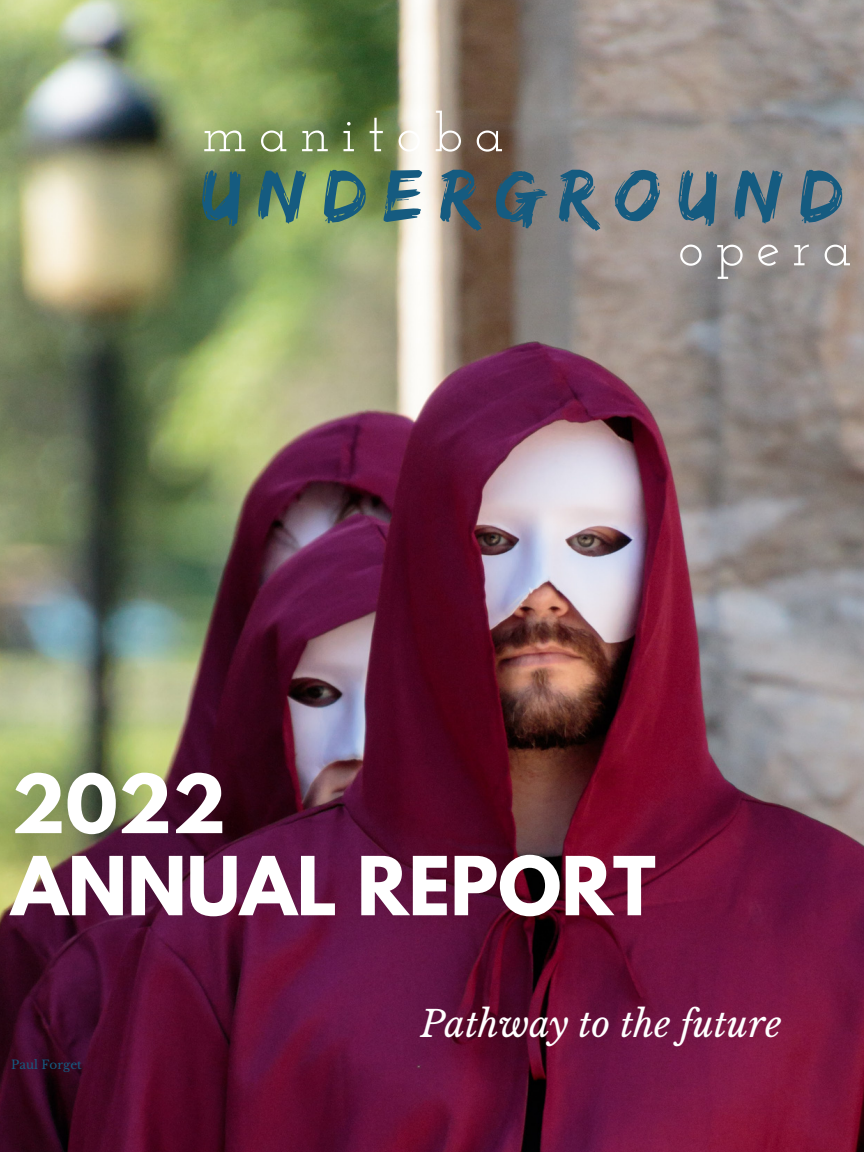
<style>
.page{position:relative;width:864px;height:1152px;background:#fff}
.page>*{position:absolute;margin:0;border:0;box-sizing:border-box;transform-origin:0 0}
.t1{font:77.4px "Edo";letter-spacing:.22em;color:#155b80}
.t2{font:700 72px "League Spartan";color:#fff}
.t3{font:54.15px "Josefin Slab";letter-spacing:.22em;color:#fff}
.t4{font:italic 36px "Libre Baskerville";color:#fff}
.t5{font:12px "Libre Baskerville";color:#155b80}
</style>
<div class="page">
<img style="left:0;top:0;width:864px;height:1152px">
<p class="t3" style="left:202px;top:111px;width:303px">manitoba</p>
<p class="t1" style="left:201px;top:150px;width:643px">UNDERGROUND</p>
<p class="t3" style="left:678px;top:225px;width:175px">opera</p>
<p class="t2" style="left:11px;top:768px;width:216px">2022</p>
<p class="t2" style="left:11px;top:850px;width:646px">ANNUAL REPORT</p>
<p class="t5" style="left:11px;top:1057px;width:72px">Paul Forget</p>
<p class="t4" style="left:421px;top:1002px;width:362px">Pathway to the future</p>
</div>
